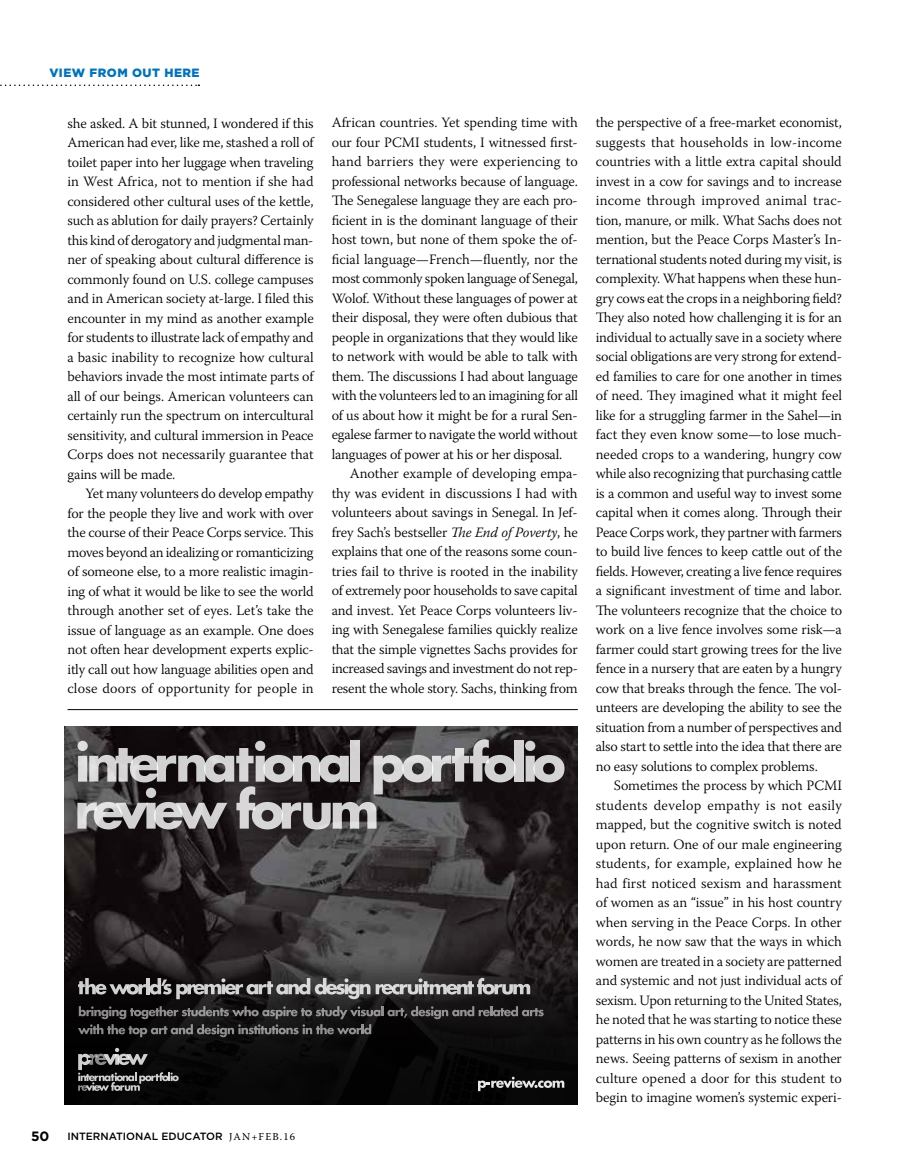
<style>
.page{position:relative;width:905px;height:1175px;background:#fff}
.page>*{position:absolute;margin:0;border:0;box-sizing:border-box;transform-origin:0 0}
.t1{font:300 14.25px/19.5px "Warnock Pro";letter-spacing:-.015em;color:#000;text-align:justify}
.t2{font:700 13.5px "Gotham";color:#000}
.t3{font:900 12px "Gotham";letter-spacing:.04em;color:#0072bc}
.t4{font:500 10.5px "Gotham";color:#000}
.s1{font-style:italic}
.s2{font-family:"Warnock Pro";font-weight:400}
</style>
<div class="page">
<svg style="left:0;top:85px;width:199px;height:1px"></svg>
<svg style="left:64px;top:726px;width:514px;height:378px;background:#252223"></svg>
<div style="left:514px;top:739px;width:9px;height:42px;background:#d3d2d2"></div>
<svg style="left:525px;top:740px;width:39px;height:42px;background:#7d7a7b"></svg>
<svg style="left:77px;top:739px;width:438px;height:90px;background:#6b6869"></svg>
<svg style="left:478px;top:1076px;width:86px;height:15px"></svg>
<svg style="left:78px;top:977px;width:452px;height:22px;background:#5d5b5c"></svg>
<svg style="left:78px;top:1047px;width:101px;height:43px;background:#3c3b3b"></svg>
<svg style="left:78px;top:1006px;width:465px;height:31px;background:#2d2b2c"></svg>
<hr style="left:68px;top:709px;width:510px;height:1px;background:#000">
<p class="t3" style="left:49px;top:64px;width:152px">VIEW FROM OUT HERE</p>
<p class="t1" style="left:68px;top:113px;width:248px">she asked. A bit stunned, I wondered if this American had ever, like me, stashed a roll of toilet paper into her luggage when traveling in West Africa, not to mention if she had considered other cultural uses of the kettle, such as ablution for daily prayers? Certainly this kind of derogatory and judgmental man&shy;ner of speaking about cultural difference is commonly found on U.S. college campuses and in American society at-large. I filed this encounter in my mind as another example for students to illustrate lack of empathy and a basic inability to recognize how cultural behaviors invade the most intimate parts of all of our beings. American volunteers can certainly run the spectrum on intercultural sensitivity, and cultural immersion in Peace Corps does not necessarily guarantee that gains will be made.</p>
<p class="t1" style="left:68px;top:483px;width:248px;text-indent:18px">Yet many volunteers do develop empathy for the people they live and work with over the course of their Peace Corps service. This moves beyond an idealizing or romanticizing of someone else, to a more realistic imagin&shy;ing of what it would be like to see the world through another set of eyes. Let’s take the issue of language as an example. One does not often hear development experts explic&shy;itly call out how language abilities open and close doors of opportunity for people in</p>
<p class="t1" style="left:331px;top:113px;width:248px">African countries. Yet spending time with our four PCMI students, I witnessed first&shy;hand barriers they were experiencing to professional networks because of language.<br>The Senegalese language they are each pro&shy;ficient in is the dominant language of their host town, but none of them spoke the of&shy;ficial language—French—fluently, nor the most commonly spoken language of Senegal, Wolof. Without these languages of power at their disposal, they were often dubious that people in organizations that they would like to network with would be able to talk with them. The discussions I had about language with the volunteers led to an imagining for all of us about how it might be for a rural Sen&shy;egalese farmer to navigate the world without languages of power at his or her disposal.</p>
<p class="t1" style="left:331px;top:464px;width:248px;text-indent:18px">Another example of developing empa&shy;thy was evident in discussions I had with volunteers about savings in Senegal. In Jef&shy;frey Sach’s bestseller <span class="s1">The End of Poverty</span>, he explains that one of the reasons some coun&shy;tries fail to thrive is rooted in the inability of extremely poor households to save capital and invest. Yet Peace Corps volunteers liv&shy;ing with Senegalese families quickly realize that the simple vignettes Sachs provides for increased savings and investment do not rep&shy;resent the whole story. Sachs, thinking from</p>
<p class="t2" style="left:31px;top:1127px;width:20px">50</p>
<p class="t4" style="left:67px;top:1129px;width:229px">INTERNATIONAL EDUCATOR <span class="s2">JAN+FEB.16</span></p>
<p class="t1" style="left:595px;top:112px;width:248px">the perspective of a free-market economist, suggests that households in low-income countries with a little extra capital should invest in a cow for savings and to increase income through improved animal trac&shy;tion, manure, or milk. What Sachs does not mention, but the Peace Corps Master’s In&shy;ternational students noted during my visit, is complexity. What happens when these hun&shy;gry cows eat the crops in a neighboring field?<br>They also noted how challenging it is for an individual to actually save in a society where social obligations are very strong for extend&shy;ed families to care for one another in times of need. They imagined what it might feel like for a struggling farmer in the Sahel—in fact they even know some—to lose much&shy;needed crops to a wandering, hungry cow while also recognizing that purchasing cattle is a common and useful way to invest some capital when it comes along. Through their Peace Corps work, they partner with farmers to build live fences to keep cattle out of the fields. However, creating a live fence requires a significant investment of time and labor.<br>The volunteers recognize that the choice to work on a live fence involves some risk—a farmer could start growing trees for the live fence in a nursery that are eaten by a hungry cow that breaks through the fence. The vol&shy;unteers are developing the ability to see the situation from a number of perspectives and also start to settle into the idea that there are no easy solutions to complex problems.</p>
<p class="t1" style="left:595px;top:775px;width:248px;text-indent:18px">Sometimes the process by which PCMI students develop empathy is not easily mapped, but the cognitive switch is noted upon return. One of our male engineering students, for example, explained how he had first noticed sexism and harassment of women as an “issue” in his host country when serving in the Peace Corps. In other words, he now saw that the ways in which women are treated in a society are patterned and systemic and not just individual acts of sexism. Upon returning to the United States, he noted that he was starting to notice these patterns in his own country as he follows the news. Seeing patterns of sexism in another culture opened a door for this student to begin to imagine women’s systemic experi-</p>
</div>
